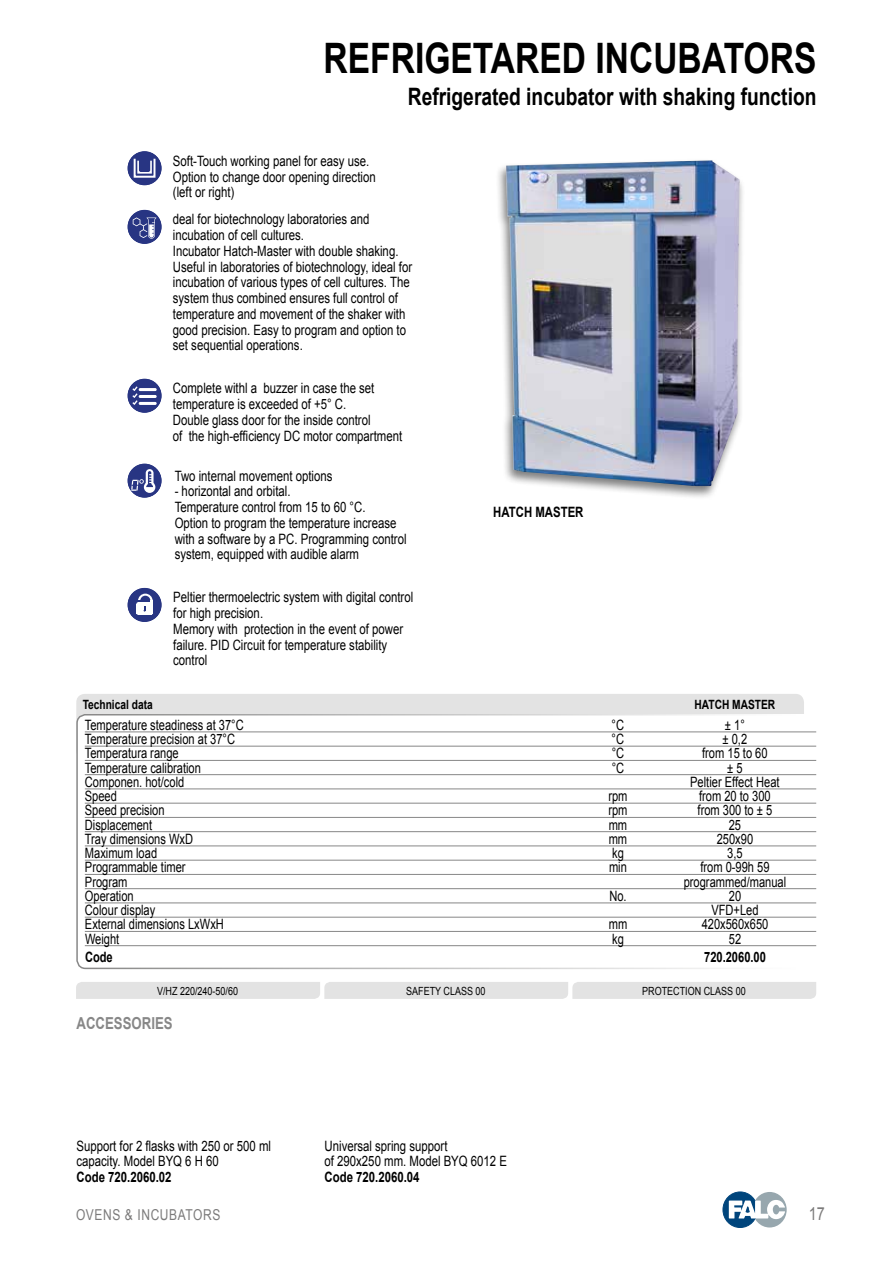
<style>
.page{position:relative;width:893px;height:1263px;background:#fff}
.page>*{position:absolute;margin:0;border:0;box-sizing:border-box;transform-origin:0 0}
.t1{font:700 42px "Arial";color:#000;scale:.8 1}
.t2{font:700 24px "Arial";color:#000;scale:.8 1}
.t3{font:18px "Arial";color:#7c7b7b;scale:.8 1}
.t4{font:700 16.5px "Arial";color:#878787;scale:.8 1}
.t5{font:15px "Arial";letter-spacing:.05em;color:#7c7b7b;scale:.8 1}
.t6{font:14.25px/15.8px "Arial";color:#000;scale:.8 1}
.t7{font:14.25px "Arial";color:#000;scale:.78 1}
.t8{font:700 14.25px "Arial";color:#000;scale:.8 1}
.t9{font:700 14.25px "Arial";color:#000;scale:.78 1}
.t10{font:700 12.75px "Arial";color:#000;scale:.8 1}
.t11{font:11.25px "Arial";color:#000;scale:.8 1}
</style>
<div class="page">
<div style="left:753px;top:1192px;width:34px;height:35px;background:#97a7ae;border-radius:50%"></div>
<div style="left:723px;top:1192px;width:34px;height:35px;background:#00457c;border-radius:50%"></div>
<div style="left:723px;top:1192px;width:34px;height:35px;border:1px solid #00457c;border-radius:50%"></div>
<svg style="left:729px;top:1200px;width:56px;height:19px"></svg>
<div style="left:84px;top:1191px;width:36px;height:38px;border:1px solid #00457c;border-radius:50%"></div>
<svg style="left:116px;top:1200px;width:4px;height:20px"></svg>
<div style="left:495px;top:158px;width:250px;height:342px;background:#000;opacity:.5"></div>
<img style="left:506px;top:160px;width:234px;height:326px">
<div style="left:128px;top:210px;width:34px;height:34px;background:#283583;border-radius:50%"></div>
<svg style="left:133px;top:217px;width:23px;height:22px"></svg>
<div style="left:128px;top:151px;width:34px;height:34px;background:#283583;border-radius:50%"></div>
<div style="left:134px;top:158px;width:21px;height:20px;border:2px solid #fff"></div>
<svg style="left:137px;top:161px;width:15px;height:13px"></svg>
<div style="left:128px;top:379px;width:34px;height:34px;background:#283583;border-radius:50%"></div>
<hr style="left:139px;top:388px;width:18px;height:3px;background:#fff;border-radius:2px">
<hr style="left:139px;top:395px;width:18px;height:3px;background:#fff;border-radius:2px">
<hr style="left:139px;top:402px;width:18px;height:3px;background:#fff;border-radius:2px">
<svg style="left:132px;top:386px;width:6px;height:19px"></svg>
<div style="left:128px;top:464px;width:34px;height:34px;background:#283583;border-radius:50%"></div>
<svg style="left:131px;top:469px;width:24px;height:24px"></svg>
<div style="left:128px;top:588px;width:34px;height:34px;background:#283583;border-radius:50%"></div>
<svg style="left:138px;top:594px;width:15px;height:14px"></svg>
<div style="left:140px;top:596px;width:10px;height:10px;background:#283583;border-radius:50%"></div>
<svg style="left:136px;top:600px;width:17px;height:15px"></svg>
<div style="left:76px;top:694px;width:728px;height:65px;background:#e3e3e3;border-radius:9px"></div>
<div style="left:77px;top:715px;width:738px;height:253px;background:#fff;border-radius:9px"></div>
<div style="left:76px;top:714px;width:740px;height:255px;border:2px solid #fff;border-radius:9px"></div>
<hr style="left:85px;top:732px;width:731px;height:1px;background:#878787">
<hr style="left:85px;top:746px;width:731px;height:1px;background:#878787">
<hr style="left:85px;top:760px;width:731px;height:1px;background:#878787">
<hr style="left:85px;top:774px;width:731px;height:1px;background:#878787">
<hr style="left:85px;top:789px;width:731px;height:1px;background:#878787">
<hr style="left:85px;top:803px;width:731px;height:1px;background:#878787">
<hr style="left:85px;top:817px;width:731px;height:1px;background:#878787">
<hr style="left:85px;top:831px;width:731px;height:1px;background:#878787">
<hr style="left:85px;top:846px;width:731px;height:1px;background:#878787">
<hr style="left:85px;top:860px;width:731px;height:1px;background:#878787">
<hr style="left:85px;top:874px;width:731px;height:1px;background:#878787">
<hr style="left:85px;top:888px;width:731px;height:1px;background:#878787">
<hr style="left:85px;top:903px;width:731px;height:1px;background:#878787">
<hr style="left:85px;top:917px;width:731px;height:1px;background:#878787">
<hr style="left:85px;top:931px;width:731px;height:1px;background:#878787">
<hr style="left:85px;top:945px;width:731px;height:1px;background:#878787">
<div style="left:76px;top:982px;width:740px;height:17px;background:#e3e3e3"></div>
<h1 class="t1" style="left:324px;top:30px;width:617px">REFRIGETARED INCUBATORS</h1>
<h2 class="t2" style="left:408px;top:80px;width:512px">Refrigerated incubator with shaking function</h2>
<p class="t6" style="left:173px;top:153px;width:255px">Soft-Touch working panel for easy use.<br>Option to change door opening direction (left or right)</p>
<p class="t6" style="left:173px;top:212px;width:301px">deal for biotechnology laboratories and incubation of cell cultures.<br>Incubator Hatch-Master with double shaking.<br>Useful in laboratories of biotechnology, ideal for incubation of various types of cell cultures. The system thus combined ensures full control of temperature and movement of the shaker with good precision. Easy to program and option to set sequential operations.</p>
<p class="t6" style="left:173px;top:381px;width:288px">Complete withl a buzzer in case the set temperature is exceeded of +5° C.<br>Double glass door for the inside control<br>of the high-efficiency DC motor compartment</p>
<p class="t6" style="left:175px;top:468px;width:199px">Two internal movement options</p>
<p class="t6" style="left:175px;top:484px;width:291px">- horizontal and orbital.<br>Temperature control from 15 to 60 °C.<br>Option to program the temperature increase with a software by a PC. Programming control system, equipped with audible alarm</p>
<p class="t6" style="left:173px;top:590px;width:302px">Peltier thermoelectric system with digital control for high precision.<br>Memory with protection in the event of power failure. PID Circuit for temperature stability control</p>
<p class="t8" style="left:493px;top:502px;width:114px">HATCH MASTER</p>
<p class="t10" style="left:83px;top:696px;width:89px">Technical data</p>
<p class="t10" style="left:694px;top:696px;width:103px">HATCH MASTER</p>
<p class="t7" style="left:85px;top:715px;width:205px">Temperature steadiness at 37°C</p>
<p class="t7" style="left:612px;top:715px;width:17px">°C</p>
<p class="t7" style="left:725px;top:715px;width:27px">± 1°</p>
<p class="t7" style="left:85px;top:730px;width:194px">Temperature precision at 37°C</p>
<p class="t7" style="left:612px;top:730px;width:17px">°C</p>
<p class="t7" style="left:723px;top:730px;width:33px">± 0,2</p>
<p class="t7" style="left:85px;top:744px;width:122px">Temperatura range</p>
<p class="t7" style="left:612px;top:744px;width:17px">°C</p>
<p class="t7" style="left:702px;top:744px;width:85px">from 15 to 60</p>
<p class="t7" style="left:85px;top:758px;width:150px">Temperature calibration</p>
<p class="t7" style="left:612px;top:758px;width:17px">°C</p>
<p class="t7" style="left:727px;top:758px;width:21px">± 5</p>
<p class="t7" style="left:85px;top:772px;width:129px">Componen. hot/cold</p>
<p class="t7" style="left:690px;top:772px;width:116px">Peltier Effect Heat</p>
<p class="t7" style="left:85px;top:787px;width:43px">Speed</p>
<p class="t7" style="left:608px;top:787px;width:26px">rpm</p>
<p class="t7" style="left:699px;top:787px;width:93px">from 20 to 300</p>
<p class="t7" style="left:85px;top:801px;width:104px">Speed precision</p>
<p class="t7" style="left:608px;top:801px;width:26px">rpm</p>
<p class="t7" style="left:698px;top:801px;width:97px">from 300 to ± 5</p>
<p class="t7" style="left:85px;top:815px;width:88px">Displacement</p>
<p class="t7" style="left:609px;top:815px;width:25px">mm</p>
<p class="t7" style="left:729px;top:815px;width:17px">25</p>
<p class="t7" style="left:85px;top:829px;width:140px">Tray dimensions WxD</p>
<p class="t7" style="left:609px;top:829px;width:25px">mm</p>
<p class="t7" style="left:717px;top:829px;width:48px">250x90</p>
<p class="t7" style="left:85px;top:844px;width:94px">Maximum load</p>
<p class="t7" style="left:612px;top:844px;width:17px">kg</p>
<p class="t7" style="left:727px;top:844px;width:21px">3,5</p>
<p class="t7" style="left:85px;top:858px;width:131px">Programmable timer</p>
<p class="t7" style="left:609px;top:858px;width:24px">min</p>
<p class="t7" style="left:700px;top:858px;width:90px">from 0-99h 59</p>
<p class="t7" style="left:85px;top:872px;width:56px">Program</p>
<p class="t7" style="left:684px;top:872px;width:133px">programmed/manual</p>
<p class="t7" style="left:85px;top:886px;width:64px">Operation</p>
<p class="t7" style="left:609px;top:886px;width:24px">No.</p>
<p class="t7" style="left:729px;top:886px;width:17px">20</p>
<p class="t7" style="left:85px;top:901px;width:92px">Colour display</p>
<p class="t7" style="left:711px;top:901px;width:62px">VFD+Led</p>
<p class="t7" style="left:85px;top:915px;width:180px">External dimensions LxWxH</p>
<p class="t7" style="left:609px;top:915px;width:25px">mm</p>
<p class="t7" style="left:702px;top:915px;width:87px">420x560x650</p>
<p class="t7" style="left:85px;top:929px;width:46px">Weight</p>
<p class="t7" style="left:612px;top:929px;width:17px">kg</p>
<p class="t7" style="left:729px;top:929px;width:17px">52</p>
<p class="t9" style="left:85px;top:948px;width:37px">Code</p>
<p class="t9" style="left:704px;top:948px;width:81px">720.2060.00</p>
<p class="t11" style="left:157px;top:983px;width:103px">V/HZ 220/240-50/60</p>
<p class="t11" style="left:406px;top:983px;width:101px">SAFETY CLASS 00</p>
<p class="t11" style="left:642px;top:983px;width:131px">PROTECTION CLASS 00</p>
<p class="t4" style="left:77px;top:1012px;width:122px">ACCESSORIES</p>
<p class="t6" style="left:77px;top:1138px;width:245px">Support for 2 flasks with 250 or 500 ml capacity. Model BYQ 6 H 60</p>
<p class="t8" style="left:77px;top:1168px;width:120px">Code 720.2060.02</p>
<p class="t6" style="left:325px;top:1138px;width:230px">Universal spring support<br>of 290x250 mm. Model BYQ 6012 E</p>
<p class="t8" style="left:325px;top:1168px;width:120px">Code 720.2060.04</p>
<p class="t5" style="left:76px;top:1205px;width:182px">OVENS &amp; INCUBATORS</p>
<p class="t3" style="left:809px;top:1202px;width:22px">17</p>
</div>
